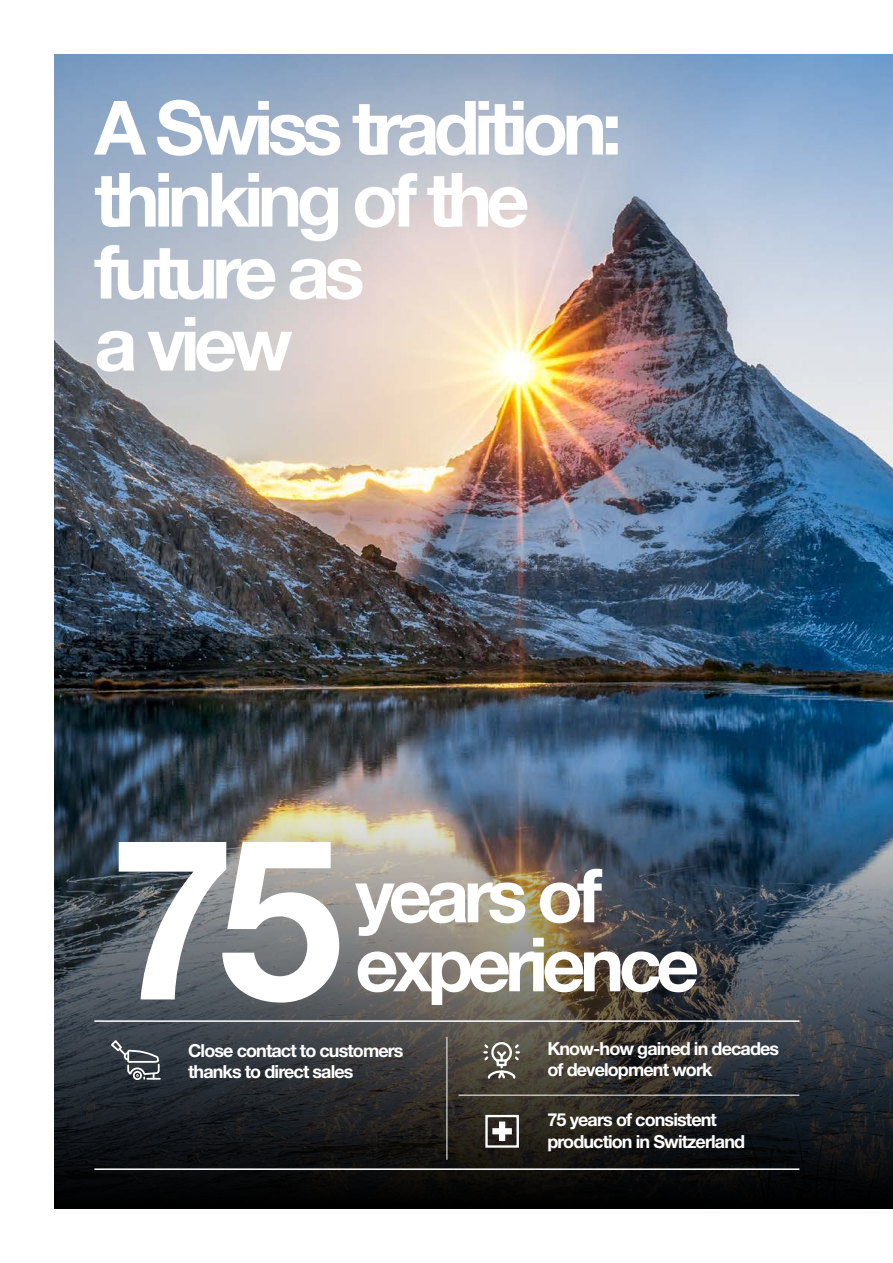
<style>
.page{position:relative;width:893px;height:1263px;background:#fff}
.page>*{position:absolute;margin:0;border:0;box-sizing:border-box;transform-origin:0 0}
.t1{font:700 225px "Helvetica Neue LT Pro";color:#fff}
.t2{font:700 75px/72px "Helvetica Neue LT Pro";letter-spacing:-.075em;color:#fff}
.t3{font:700 18px/21.6px "Helvetica Neue LT Pro";letter-spacing:-.05em;color:#fff}
</style>
<div class="page">
<img style="left:54px;top:54px;width:839px;height:720px">
<img style="left:54px;top:774px;width:839px;height:435px">
<hr style="left:94px;top:1020px;width:705px;height:2px;background:#fff">
<hr style="left:459px;top:1095px;width:340px;height:1px;background:#fff">
<hr style="left:447px;top:1037px;width:1px;height:123px;background:#fff">
<hr style="left:94px;top:1168px;width:705px;height:2px;background:#fff">
<svg style="left:482px;top:1041px;width:39px;height:39px;background:#79756b"></svg>
<svg style="left:111px;top:1038px;width:50px;height:42px;background:#555c63"></svg>
<div style="left:485px;top:1115px;width:34px;height:33px;border:2px solid #fff"></div>
<svg style="left:492px;top:1121px;width:20px;height:20px"></svg>
<h2 class="t2" style="left:94px;top:90px;width:529px">A Swiss tradition: thinking of the future as<br>a view</h2>
<h1 class="t1" style="left:110px;top:780px;width:235px">75</h1>
<h2 class="t2" style="left:355px;top:859px;width:345px;line-height:69px">years of experience</h2>
<p class="t3" style="left:188px;top:1039px;width:217px">Close contact to customers thanks to direct sales</p>
<p class="t3" style="left:547px;top:1037px;width:233px">Know-how gained in decades of development work</p>
<p class="t3" style="left:547px;top:1109px;width:199px">75 years of consistent production in Switzerland</p>
</div>
